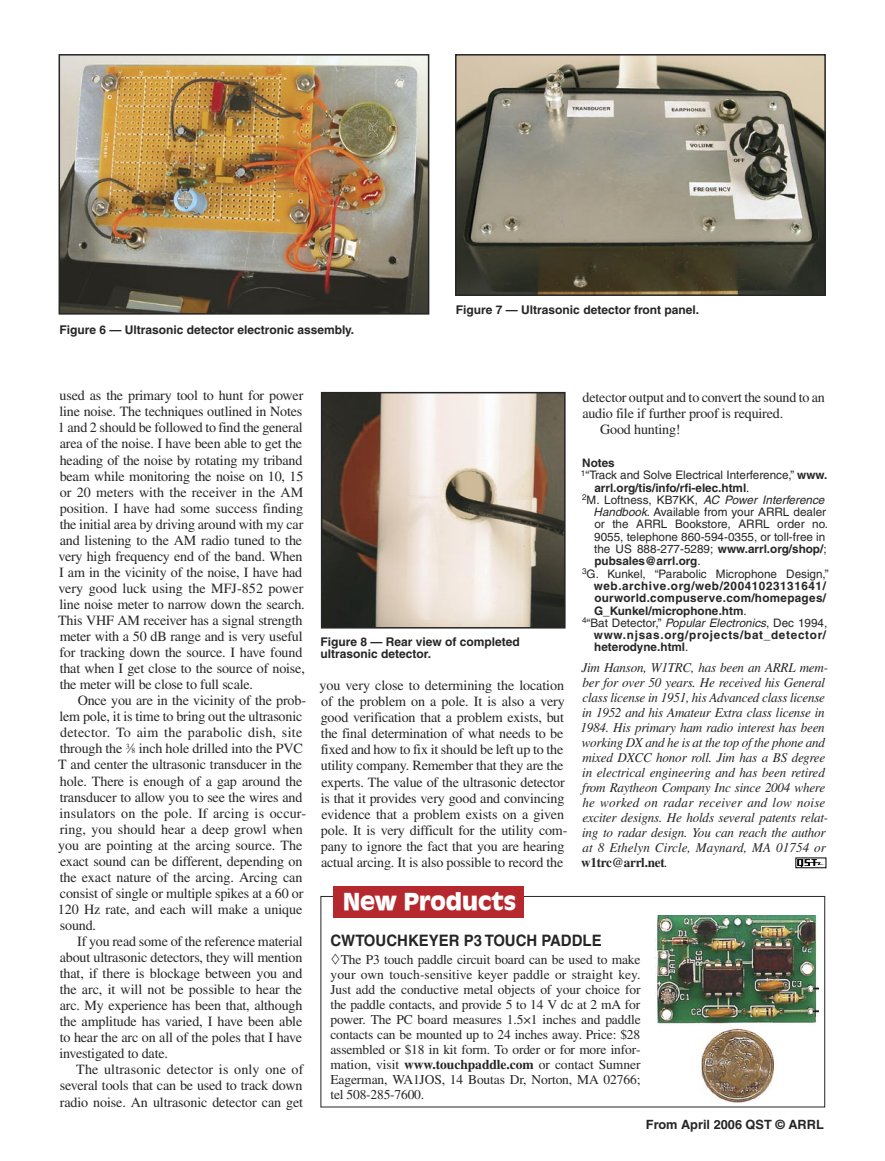
<style>
.page{position:relative;width:885px;height:1161px;background:#fff}
.page>*{position:absolute;margin:0;border:0;box-sizing:border-box;transform-origin:0 0}
.t1{font:700 25.5px "Antigoni Bd";color:#fff}
.t2{font:700 15.75px "Helvetica";color:#272525;scale:.95 1}
.t3{font:14.1px/16px "Times";letter-spacing:-.015em;color:#272525}
.t4{font:italic 13.5px/15px "Times";letter-spacing:-.02em;color:#272525}
.t5{font:13.5px/15px "Times";letter-spacing:-.01em;color:#272525;text-align:justify}
.t6{font:700 12.75px "Helvetica";color:#272525}
.t7{font:700 12px/12.8px "Helvetica";color:#272525}
.t8{font:11.7px "Helvetica";color:#272525}
.t9{font:700 11.7px "Helvetica";color:#272525}
.t10{font:700 11.7px "Helvetica";letter-spacing:.025em;color:#272525}
.t11{font:italic 11.7px "Helvetica";color:#272525}
.t12{font:700 11.7px "Helvetica";letter-spacing:.06em;color:#272525}
.t13{font:700 11.7px "Helvetica";letter-spacing:.05em;color:#272525}
.s1{font-size:7.8px}
.s2{font-weight:700}
.s3{font-weight:400}
.s4{font-style:normal}
.s5{font-style:italic}
.s6{font-weight:700;font-style:normal}
</style>
<div class="page">
<img style="left:61px;top:57px;width:365px;height:255px">
<div style="left:58px;top:54px;width:371px;height:261px;border:2px solid #272525"></div>
<img style="left:458px;top:57px;width:364px;height:236px">
<div style="left:455px;top:54px;width:370px;height:242px;border:2px solid #272525"></div>
<img style="left:324px;top:395px;width:238px;height:231px">
<div style="left:321px;top:392px;width:244px;height:237px;border:2px solid #272525"></div>
<svg style="left:797px;top:860px;width:26px;height:6px"></svg>
<img style="left:655px;top:915px;width:163px;height:188px">
<div style="left:333px;top:886px;width:190px;height:32px;background:#b4282e"></div>
<p class="t7" style="left:59px;top:324px;width:296px">Figure 6 — Ultrasonic detector electronic assembly.</p>
<p class="t7" style="left:455px;top:303px;width:245px">Figure 7 — Ultrasonic detector front panel.</p>
<p class="t3" style="left:58px;top:388px;width:248px">used as the primary tool to hunt for power line noise. The techniques outlined in Notes 1 and 2 should be followed to find the general area of the noise. I have been able to get the heading of the noise by rotating my triband beam while monitoring the noise on 10, 15 or 20 meters with the receiver in the AM position. I have had some success finding the initial area by driving around with my car and listening to the AM radio tuned to the very high frequency end of the band. When I am in the vicinity of the noise, I have had very good luck using the MFJ-852 power line noise meter to narrow down the search.<br>This VHF AM receiver has a signal strength meter with a 50 dB range and is very useful for tracking down the source. I have found that when I get close to the source of noise, the meter will be close to full scale.</p>
<p class="t3" style="left:58px;top:692px;width:250px;text-indent:20px">Once you are in the vicinity of the prob&shy;lem pole, it is time to bring out the ultrasonic detector. To aim the parabolic dish, site through the <sup>3</sup>⁄<span class="s1">8</span> inch hole drilled into the PVC T and center the ultrasonic transducer in the hole. There is enough of a gap around the transducer to allow you to see the wires and insulators on the pole. If arcing is occur&shy;ring, you should hear a deep growl when you are pointing at the arcing source. The exact sound can be different, depending on the exact nature of the arcing. Arcing can consist of single or multiple spikes at a 60 or 120 Hz rate, and each will make a unique sound.</p>
<p class="t3" style="left:59px;top:933px;width:245px;text-align:justify;text-indent:18px">If you read some of the reference material about ultrasonic detectors, they will mention that, if there is blockage between you and the arc, it will not be possible to hear the arc. My experience has been that, although the amplitude has varied, I have been able to hear the arc on all of the poles that I have investigated to date.</p>
<p class="t3" style="left:60px;top:1062px;width:245px;text-align:justify;text-indent:16px">The ultrasonic detector is only one of several tools that can be used to track down radio noise. An ultrasonic detector can get</p>
<p class="t7" style="left:320px;top:635px;width:201px">Figure 8 — Rear view of completed ultrasonic detector.</p>
<p class="t3" style="left:319px;top:677px;width:249px">you very close to determining the location of the problem on a pole. It is also a very good verification that a problem exists, but the final determination of what needs to be fixed and how to fix it should be left up to the utility company. Remember that they are the experts. The value of the ultrasonic detector is that it provides very good and convincing evidence that a problem exists on a given pole. It is very difficult for the utility com&shy;pany to ignore the fact that you are hearing actual arcing. It is also possible to record the</p>
<h1 class="t1" style="left:343px;top:885px;width:174px">New Products</h1>
<p class="t3" style="left:582px;top:389px;width:244px">detector output and to convert the sound to an</p>
<p class="t3" style="left:582px;top:405px;width:202px">audio file if further proof is required.</p>
<p class="t3" style="left:600px;top:421px;width:82px">Good hunting!</p>
<p class="t10" style="left:582px;top:456px;width:34px">Notes</p>
<p class="t8" style="left:580px;top:468px;width:248px"><sup>1</sup>“Track and Solve Electrical Interference,” <span class="s2">www.</span></p>
<p class="t9" style="left:594px;top:480px;width:156px">arrl.org/tis/info/rfi-elec.html<span class="s3">.</span></p>
<p class="t11" style="left:582px;top:493px;width:244px"><sup>2</sup><span class="s4">M. Loftness, KB7KK,</span> AC Power Interference</p>
<p class="t8" style="left:593px;top:505px;width:234px"><span class="s5">Handbook</span>. Available from your ARRL dealer</p>
<p class="t8" style="left:594px;top:518px;width:235px">or the ARRL Bookstore, ARRL order no.</p>
<p class="t8" style="left:594px;top:530px;width:232px">9055, telephone 860-594-0355, or toll-free in</p>
<p class="t8" style="left:594px;top:542px;width:234px">the US 888-277-5289; <span class="s2">www.arrl.org/shop/</span>;</p>
<p class="t9" style="left:594px;top:554px;width:108px">pubsales@arrl.org<span class="s3">.</span></p>
<p class="t8" style="left:582px;top:567px;width:248px"><sup>3</sup>G. Kunkel, “Parabolic Microphone Design,”</p>
<p class="t13" style="left:593px;top:579px;width:233px">web.archive.org/web/20041023131641/</p>
<p class="t10" style="left:594px;top:591px;width:233px">ourworld.compuserve.com/homepages/</p>
<p class="t9" style="left:594px;top:603px;width:154px">G_Kunkel/microphone.htm<span class="s3">.</span></p>
<p class="t8" style="left:582px;top:616px;width:247px"><sup>4</sup>“Bat Detector,” <span class="s5">Popular Electronics</span>, Dec 1994,</p>
<p class="t12" style="left:593px;top:628px;width:234px">www.njsas.org/projects/bat_detector/</p>
<p class="t9" style="left:594px;top:640px;width:96px">heterodyne.html<span class="s3">.</span></p>
<p class="t4" style="left:580px;top:660px;width:249px">Jim Hanson, W1TRC, has been an ARRL mem&shy;ber for over 50 years. He received his General class license in 1951, his Advanced class license in 1952 and his Amateur Extra class license in 1984. His primary ham radio interest has been working DX and he is at the top of the phone and mixed DXCC honor roll. Jim has a BS degree in electrical engineering and has been retired from Raytheon Company Inc since 2004 where he worked on radar receiver and low noise exciter designs. He holds several patents relat&shy;ing to radar design. You can reach the author at 8 Ethelyn Circle, Maynard, MA 01754 or <span class="s6">w1trc@arrl.net</span>.</p>
<p class="t2" style="left:330px;top:931px;width:287px">CWTOUCHKEYER P3 TOUCH PADDLE</p>
<p class="t5" style="left:330px;top:951px;width:312px;text-indent:10px">The P3 touch paddle circuit board can be used to make your own touch-sensitive keyer paddle or straight key.<br>Just add the conductive metal objects of your choice for the paddle contacts, and provide 5 to 14 V dc at 2 mA for power. The PC board measures 1.5×1 inches and paddle contacts can be mounted up to 24 inches away. Price: $28 assembled or $18 in kit form. To order or for more infor&shy;mation, visit <span class="s2">www.touchpaddle.com</span> or contact Sumner Eagerman, WA1JOS, 14 Boutas Dr, Norton, MA 02766; tel 508-285-7600.</p>
<p class="t6" style="left:645px;top:1117px;width:179px">From April 2006 QST © ARRL</p>
</div>
